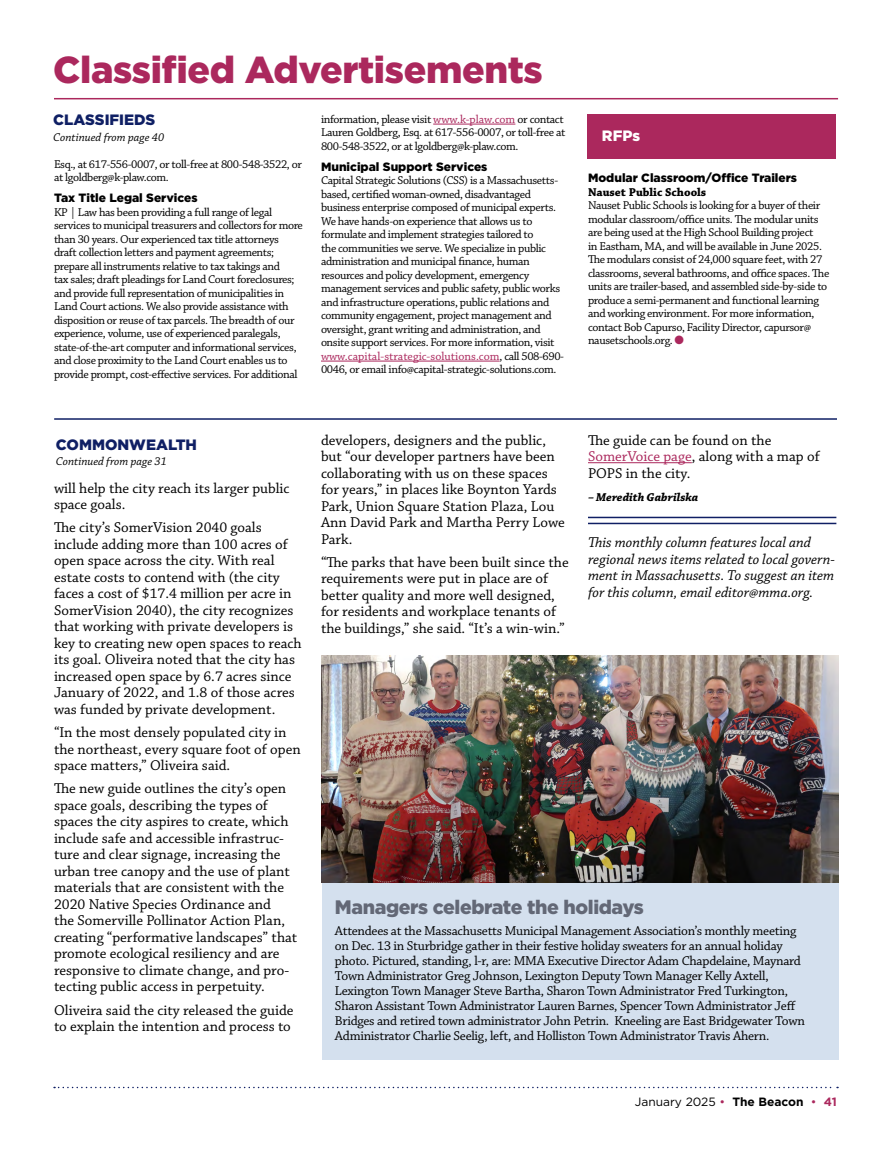
<style>
.page{position:relative;width:891px;height:1161px;background:#fff}
.page>*{position:absolute;margin:0;border:0;box-sizing:border-box;transform-origin:0 0}
.t1{font:900 37.5px "Gotham";letter-spacing:-.01em;color:#ab285d}
.t2{font:900 19.5px "Gotham";letter-spacing:-.02em;color:#636876}
.t3{font:15px/16.5px "Chaparral Pro";color:#000}
.t4{font:italic 15px/16.5px "Chaparral Pro";color:#000}
.t5{font:900 15px "Gotham";color:#0f1f64}
.t6{font:900 15px "Gotham";color:#fff}
.t7{font:13.5px/15px "Chaparral Pro";letter-spacing:-.02em;color:#000}
.t8{font:12px/13.5px "Chaparral Pro";letter-spacing:-.03em;color:#000}
.t9{font:900 12px "Gotham";color:#000}
.t10{font:italic 12px "Chaparral Pro";color:#000}
.t11{font:12px "Gotham";color:#000}
.t12{font:700 12px "Chaparral Pro";color:#000}
.t13{font:italic 700 12px "Chaparral Pro";color:#000}
.s1{color:#ab285d}
.s2{font-weight:700}
.s3{font-weight:700;color:#ab285d}
</style>
<div class="page">
<svg style="left:54px;top:1087px;width:784px;height:1px"></svg>
<hr style="left:588px;top:462px;width:104px;height:1px;background:#ab285d">
<hr style="left:588px;top:523px;width:248px;height:1px;background:#0f1f64">
<hr style="left:588px;top:517px;width:248px;height:1px;background:#0f1f64">
<hr style="left:433px;top:124px;width:82px;height:1px;background:#ab285d">
<hr style="left:321px;top:361px;width:179px;height:1px;background:#ab285d">
<div style="left:587px;top:114px;width:249px;height:45px;background:#ab285d"></div>
<div style="left:322px;top:655px;width:517px;height:405px;background:#d4e0ee"></div>
<img style="left:322px;top:655px;width:516px;height:228px">
<hr style="left:54px;top:98px;width:784px;height:1px;background:#ab285d">
<hr style="left:54px;top:418px;width:783px;height:2px;background:#0f1f64">
<h1 class="t1" style="left:53px;top:44px;width:491px">Classified Advertisements</h1>
<p class="t8" style="left:321px;top:113px;width:246px">information, please visit <span class="s1">www.k-plaw.com</span> or contact<br>Lauren Goldberg, Esq. at 617-556-0007, or toll-free at<br>800-548-3522, or at lgoldberg@k-plaw.com.</p>
<p class="t9" style="left:321px;top:158px;width:168px">Municipal Support Services</p>
<p class="t8" style="left:321px;top:174px;width:245px">Capital Strategic Solutions (CSS) is a Massachusetts&shy;based, certified woman-owned, disadvantaged business enterprise composed of municipal experts.<br>We have hands-on experience that allows us to formulate and implement strategies tailored to<br>the communities we serve. We specialize in public administration and municipal finance, human resources and policy development, emergency management services and public safety, public works and infrastructure operations, public relations and community engagement, project management and oversight, grant writing and administration, and onsite support services. For more information, visit <span class="s1">www.capital-strategic-solutions.com</span>, call 508-690- 0046, or email info@capital-strategic-solutions.com.</p>
<p class="t9" style="left:588px;top:169px;width:211px">Modular Classroom/Office Trailers</p>
<p class="t5" style="left:53px;top:110px;width:104px">CLASSIFIEDS</p>
<p class="t10" style="left:53px;top:131px;width:112px">Continued from page 40</p>
<p class="t6" style="left:602px;top:125px;width:40px">RFPs</p>
<p class="t8" style="left:54px;top:158px;width:249px">Esq., at 617-556-0007, or toll-free at 800-548-3522, or at lgoldberg@k-plaw.com.</p>
<p class="t9" style="left:54px;top:190px;width:145px">Tax Title Legal Services</p>
<p class="t8" style="left:54px;top:206px;width:250px">KP | Law has been providing a full range of legal services to municipal treasurers and collectors for more than 30 years. Our experienced tax title attorneys draft collection letters and payment agreements; prepare all instruments relative to tax takings and<br>tax sales; draft pleadings for Land Court foreclosures; and provide full representation of municipalities in Land Court actions. We also provide assistance with disposition or reuse of tax parcels. The breadth of our experience, volume, use of experienced paralegals, state-of-the-art computer and informational services, and close proximity to the Land Court enables us to provide prompt, cost-effective services. For additional</p>
<p class="t12" style="left:588px;top:185px;width:120px">Nauset Public Schools</p>
<p class="t8" style="left:588px;top:199px;width:243px">Nauset Public Schools is looking for a buyer of their modular classroom/office units. The modular units are being used at the High School Building project<br>in Eastham, MA, and will be available in June 2025.<br>The modulars consist of 24,000 square feet, with 27 classrooms, several bathrooms, and office spaces. The units are trailer-based, and assembled side-by-side to produce a semi-permanent and functional learning and working environment. For more information, contact Bob Capurso, Facility Director, capursor@ nausetschools.org. <span class="s1">●</span></p>
<p class="t5" style="left:56px;top:434px;width:143px">COMMONWEALTH</p>
<p class="t10" style="left:56px;top:455px;width:112px">Continued from page 31</p>
<p class="t3" style="left:54px;top:480px;width:237px">will help the city reach its larger public space goals.</p>
<p class="t3" style="left:54px;top:520px;width:249px">The city’s SomerVision 2040 goals include adding more than 100 acres of open space across the city. With real estate costs to contend with (the city faces a cost of $17.4 million per acre in SomerVision 2040), the city recognizes that working with private developers is key to creating new open spaces to reach its goal. Oliveira noted that the city has increased open space by 6.7 acres since January of 2022, and 1.8 of those acres was funded by private development.</p>
<p class="t3" style="left:54px;top:725px;width:248px">“In the most densely populated city in the northeast, every square foot of open space matters,” Oliveira said.</p>
<p class="t3" style="left:54px;top:781px;width:245px">The new guide outlines the city’s open space goals, describing the types of spaces the city aspires to create, which include safe and accessible infrastruc&shy;ture and clear signage, increasing the urban tree canopy and the use of plant materials that are consistent with the 2020 Native Species Ordinance and<br>the Somerville Pollinator Action Plan, creating “performative landscapes” that promote ecological resiliency and are responsive to climate change, and pro&shy;tecting public access in perpetuity.</p>
<p class="t3" style="left:54px;top:1002px;width:241px">Oliveira said the city released the guide to explain the intention and process to</p>
<p class="t3" style="left:321px;top:432px;width:245px">developers, designers and the public, but “our developer partners have been collaborating with us on these spaces for years,” in places like Boynton Yards Park, Union Square Station Plaza, Lou Ann David Park and Martha Perry Lowe Park.</p>
<p class="t3" style="left:321px;top:555px;width:249px">“The parks that have been built since the requirements were put in place are of better quality and more well designed, for residents and workplace tenants of the buildings,” she said. “It’s a win-win.”</p>
<p class="t3" style="left:588px;top:432px;width:233px">The guide can be found on the<br><span class="s1">SomerVoice page</span>, along with a map of<br>POPS in the city.</p>
<p class="t13" style="left:588px;top:490px;width:112px">– Meredith Gabrilska</p>
<p class="t4" style="left:588px;top:535px;width:249px">This monthly column features local and regional news items related to local govern&shy;ment in Massachusetts. To suggest an item for this column, email editor@mma.org.</p>
<h2 class="t2" style="left:335px;top:893px;width:310px">Managers celebrate the holidays</h2>
<p class="t7" style="left:335px;top:924px;width:472px">Attendees at the Massachusetts Municipal Management Association’s monthly meeting on Dec. 13 in Sturbridge gather in their festive holiday sweaters for an annual holiday photo. Pictured, standing, l-r, are: MMA Executive Director Adam Chapdelaine, Maynard Town Administrator Greg Johnson, Lexington Deputy Town Manager Kelly Axtell, Lexington Town Manager Steve Bartha, Sharon Town Administrator Fred Turkington, Sharon Assistant Town Administrator Lauren Barnes, Spencer Town Administrator Jeff Bridges and retired town administrator John Petrin. Kneeling are East Bridgewater Town Administrator Charlie Seelig, left, and Holliston Town Administrator Travis Ahern.</p>
<p class="t11" style="left:635px;top:1094px;width:204px">January 2025 <span class="s1">•</span> <span class="s2">The Beacon</span> <span class="s1">•</span> <span class="s3">41</span></p>
</div>
